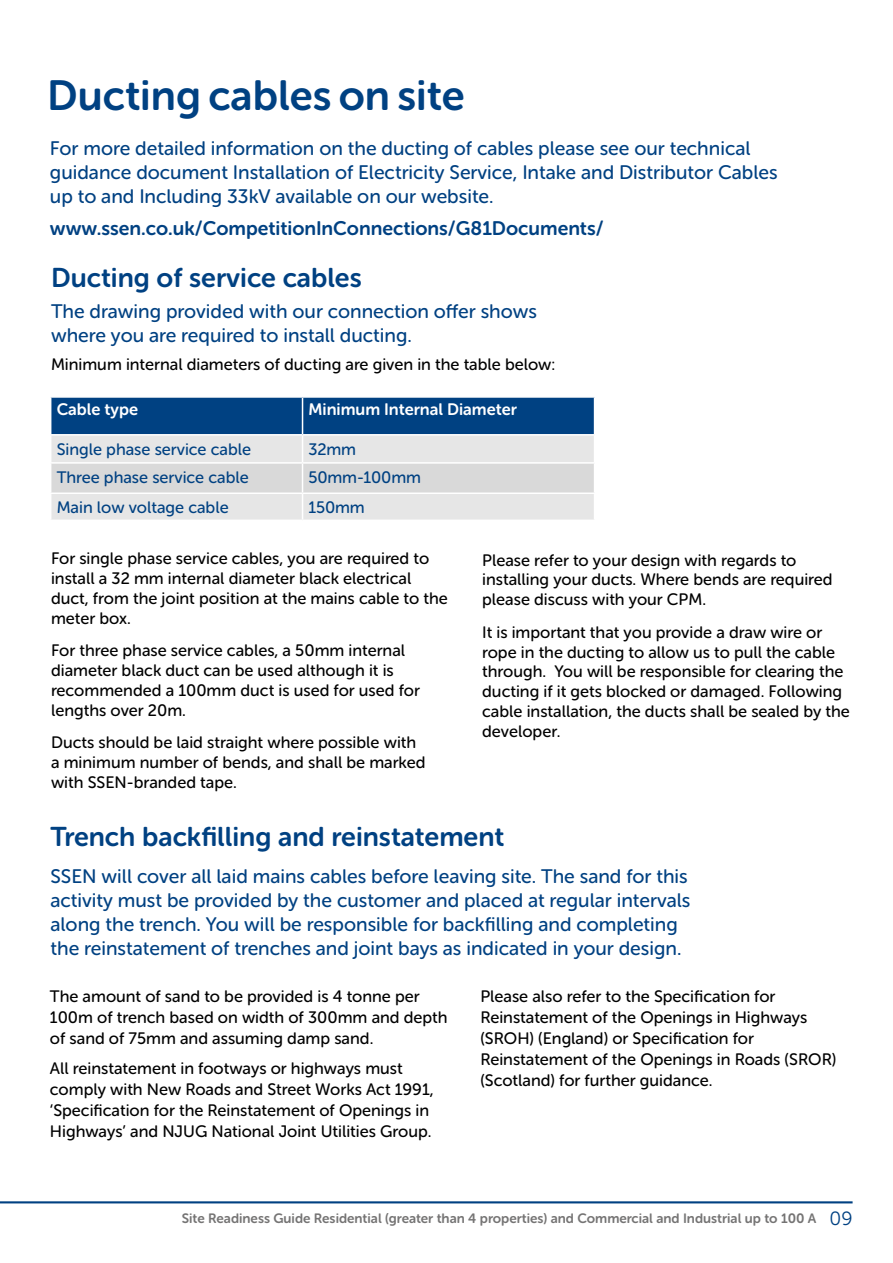
<style>
.page{position:relative;width:893px;height:1263px;background:#fff}
.page>*{position:absolute;margin:0;border:0;box-sizing:border-box;transform-origin:0 0}
.t1{font:42px "Museo Sans Rounded 700";color:#004182}
.t2{font:27px "Museo Sans Rounded 700";color:#004182}
.t3{font:19.5px/24px "Museo Sans Rounded 500";color:#004182}
.t4{font:19.5px "Museo Sans Rounded 700";color:#004182}
.t5{font:16.5px/19.8px "Museo Sans Rounded 500";color:#000}
.t6{font:16.5px "Museo Sans Rounded 500";color:#004182}
.t7{font:16.5px "Museo Sans Rounded 700";color:#fff}
.t8{font:13.5px "Museo Sans Rounded 700";color:#757474}
.s1{font-family:"Museo Sans Rounded 300";font-size:19.05px;color:#004182}
</style>
<div class="page">
<hr style="left:0;top:1201px;width:853px;height:2px;background:#004182">
<svg style="left:50px;top:397px;width:545px;height:123px;background:#a0b3c6"></svg>
<h1 class="t1" style="left:47px;top:72px;width:419px">Ducting cables on site</h1>
<p class="t3" style="left:50px;top:136px;width:729px">For more detailed information on the ducting of cables please see our technical guidance document Installation of Electricity Service, Intake and Distributor Cables up to and Including 33kV available on our website.</p>
<p class="t4" style="left:50px;top:218px;width:555px">www.ssen.co.uk/CompetitionInConnections/G81Documents/</p>
<h2 class="t2" style="left:51px;top:263px;width:312px">Ducting of service cables</h2>
<p class="t3" style="left:51px;top:299px;width:487px">The drawing provided with our connection offer shows where you are required to install ducting.</p>
<p class="t5" style="left:51px;top:355px;width:506px">Minimum internal diameters of ducting are given in the table below:</p>
<p class="t7" style="left:57px;top:400px;width:83px">Cable type</p>
<p class="t7" style="left:309px;top:400px;width:210px">Minimum Internal Diameter</p>
<p class="t6" style="left:57px;top:440px;width:196px">Single phase service cable</p>
<p class="t6" style="left:309px;top:440px;width:49px">32mm</p>
<p class="t6" style="left:57px;top:468px;width:194px">Three phase service cable</p>
<p class="t6" style="left:309px;top:468px;width:114px">50mm-100mm</p>
<p class="t6" style="left:57px;top:498px;width:174px">Main low voltage cable</p>
<p class="t6" style="left:309px;top:498px;width:58px">150mm</p>
<p class="t5" style="left:51px;top:549px;width:398px">For single phase service cables, you are required to install a 32 mm internal diameter black electrical duct, from the joint position at the mains cable to the meter box.</p>
<p class="t5" style="left:51px;top:641px;width:370px">For three phase service cables, a 50mm internal diameter black duct can be used although it is recommended a 100mm duct is used for used for lengths over 20m.</p>
<p class="t5" style="left:51px;top:733px;width:376px">Ducts should be laid straight where possible with a minimum number of bends, and shall be marked with SSEN-branded tape.</p>
<p class="t5" style="left:482px;top:550px;width:352px">Please refer to your design with regards to installing your ducts. Where bends are required please discuss with your CPM.</p>
<p class="t5" style="left:482px;top:622px;width:369px">It is important that you provide a draw wire or rope in the ducting to allow us to pull the cable through. You will be responsible for clearing the ducting if it gets blocked or damaged. Following cable installation, the ducts shall be sealed by the developer.</p>
<h2 class="t2" style="left:50px;top:822px;width:455px">Trench backfilling and reinstatement</h2>
<p class="t3" style="left:50px;top:864px;width:641px">SSEN will cover all laid mains cables before leaving site. The sand for this activity must be provided by the customer and placed at regular intervals along the trench. You will be responsible for backfilling and completing the reinstatement of trenches and joint bays as indicated in your design.</p>
<p class="t5" style="left:50px;top:986px;width:399px;line-height:21px">The amount of sand to be provided is 4 tonne per<br>100m of trench based on width of 300mm and depth of sand of 75mm and assuming damp sand.</p>
<p class="t5" style="left:50px;top:1057px;width:385px;line-height:21px">All reinstatement in footways or highways must comply with New Roads and Street Works Act 1991, ‘Specification for the Reinstatement of Openings in Highways’ and NJUG National Joint Utilities Group.</p>
<p class="t5" style="left:480px;top:986px;width:358px;line-height:21px">Please also refer to the Specification for Reinstatement of the Openings in Highways (SROH) (England) or Specification for Reinstatement of the Openings in Roads (SROR) (Scotland) for further guidance.</p>
<p class="t8" style="left:182px;top:1211px;width:672px">Site Readiness Guide Residential (greater than 4 properties) and Commercial and Industrial up to 100 A <span class="s1">09</span></p>
</div>
